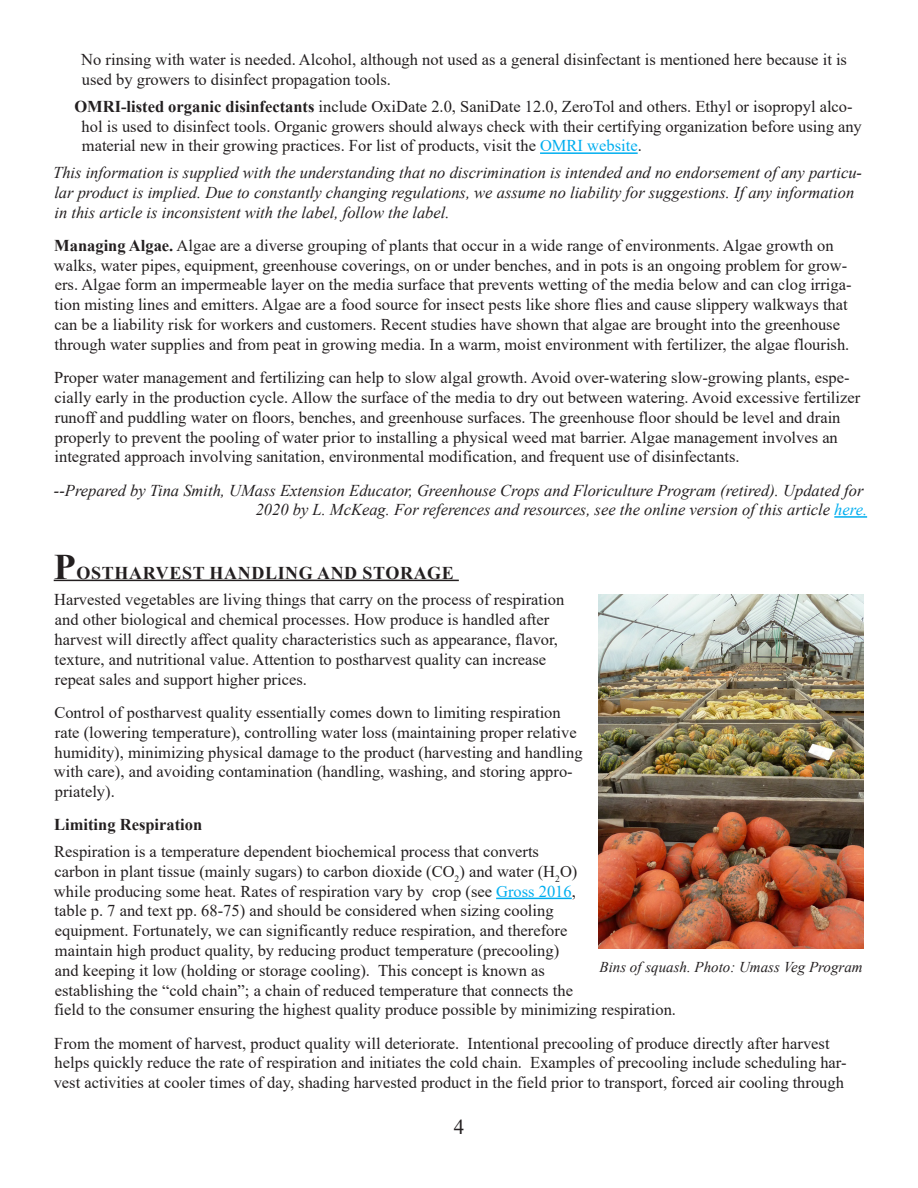
<style>
.page{position:relative;width:918px;height:1188px;background:#fff}
.page>*{position:absolute;margin:0;border:0;box-sizing:border-box;transform-origin:0 0}
.t1{font:21px "Times New Roman";color:#231f20}
.t2{font:700 18px "Times New Roman";letter-spacing:.035em;color:#231f20}
.Main_text{font:16.5px/19.8px "Times New Roman";color:#231f20}
.Bulleted_List{font:16.5px/19.8px "Times New Roman";color:#231f20}
.Main_text-2{font:italic 16.5px/19.8px "Times New Roman";color:#231f20}
.Credits{font:italic 16.5px/19.8px "Times New Roman";color:#231f20;text-align:right}
.Paragraph_Heading{font:700 16.5px "Times New Roman";color:#231f20}
.t3{font:italic 15px "Times New Roman";color:#231f20}
.s1{font-weight:700}
.s2{color:#00aeef}
.s3{font-size:36px}
</style>
<div class="page">
<hr style="left:540px;top:152px;width:98px;height:2px;background:#00aeef">
<hr style="left:834px;top:516px;width:33px;height:2px;background:#00aeef">
<hr style="left:54px;top:580px;width:405px;height:1px;background:#231f20">
<hr style="left:496px;top:898px;width:76px;height:1px;background:#00aeef">
<img style="left:598px;top:594px;width:266px;height:354px">
<p class="Bulleted_List" style="left:81px;top:49px;width:767px">No rinsing with water is needed. Alcohol, although not used as a general disinfectant is mentioned here because it is used by growers to disinfect propagation tools.</p>
<p class="Bulleted_List" style="left:82px;top:96px;width:782px;text-indent:-7px"><span class="s1">OMRI-listed organic disinfectants</span> include OxiDate 2.0, SaniDate 12.0, ZeroTol and others. Ethyl or isopropyl alco&shy;hol is used to disinfect tools. Organic growers should always check with their certifying organization before using any material new in their growing practices. For list of products, visit the <span class="s2">OMRI website</span>.</p>
<p class="Main_text-2" style="left:53px;top:162px;width:810px">This information is supplied with the understanding that no discrimination is intended and no endorsement of any particu&shy;lar product is implied. Due to constantly changing regulations, we assume no liability for suggestions. If any information in this article is inconsistent with the label, follow the label.</p>
<p class="Main_text" style="left:54px;top:235px;width:799px"><span class="s1">Managing Algae.</span> Algae are a diverse grouping of plants that occur in a wide range of environments. Algae growth on walks, water pipes, equipment, greenhouse coverings, on or under benches, and in pots is an ongoing problem for grow&shy;ers. Algae form an impermeable layer on the media surface that prevents wetting of the media below and can clog irriga&shy;tion misting lines and emitters. Algae are a food source for insect pests like shore flies and cause slippery walkways that can be a liability risk for workers and customers. Recent studies have shown that algae are brought into the greenhouse through water supplies and from peat in growing media. In a warm, moist environment with fertilizer, the algae flourish.</p>
<p class="Main_text" style="left:54px;top:367px;width:807px">Proper water management and fertilizing can help to slow algal growth. Avoid over-watering slow-growing plants, espe&shy;cially early in the production cycle. Allow the surface of the media to dry out between watering. Avoid excessive fertilizer runoff and puddling water on floors, benches, and greenhouse surfaces. The greenhouse floor should be level and drain properly to prevent the pooling of water prior to installing a physical weed mat barrier. Algae management involves an integrated approach involving sanitation, environmental modification, and frequent use of disinfectants.</p>
<p class="Credits" style="left:54px;top:480px;width:815px">--Prepared by Tina Smith, UMass Extension Educator, Greenhouse Crops and Floriculture Program (retired). Updated for<br>2020 by L. McKeag. For references and resources, see the online version of this article <span class="s2">here.</span></p>
<p class="t2" style="left:54px;top:560px;width:402px"><span class="s3">P</span>OSTHARVEST HANDLING AND STORAGE</p>
<p class="Main_text" style="left:54px;top:589px;width:512px">Harvested vegetables are living things that carry on the process of respiration and other biological and chemical processes. How produce is handled after harvest will directly affect quality characteristics such as appearance, flavor, texture, and nutritional value. Attention to postharvest quality can increase repeat sales and support higher prices.</p>
<p class="Main_text" style="left:54px;top:702px;width:530px">Control of postharvest quality essentially comes down to limiting respiration rate (lowering temperature), controlling water loss (maintaining proper relative humidity), minimizing physical damage to the product (harvesting and handling with care), and avoiding contamination (handling, washing, and storing appro&shy;priately).</p>
<p class="Paragraph_Heading" style="left:54px;top:813px;width:150px">Limiting Respiration</p>
<p class="Main_text" style="left:54px;top:841px;width:624px">Respiration is a temperature dependent biochemical process that converts<br>carbon in plant tissue (mainly sugars) to carbon dioxide (CO<sub>2</sub>) and water (H<sub>2</sub>O)<br>while producing some heat. Rates of respiration vary by crop (see <span class="s2">Gross 2016</span>,<br>table p. 7 and text pp. 68-75) and should be considered when sizing cooling<br>equipment. Fortunately, we can significantly reduce respiration, and therefore<br>maintain high product quality, by reducing product temperature (precooling)<br>and keeping it low (holding or storage cooling). This concept is known as<br>establishing the “cold chain”; a chain of reduced temperature that connects the<br>field to the consumer ensuring the highest quality produce possible by minimizing respiration.</p>
<p class="Main_text" style="left:54px;top:1033px;width:794px">From the moment of harvest, product quality will deteriorate. Intentional precooling of produce directly after harvest helps quickly reduce the rate of respiration and initiates the cold chain. Examples of precooling include scheduling har&shy;vest activities at cooler times of day, shading harvested product in the field prior to transport, forced air cooling through</p>
<p class="t3" style="left:600px;top:957px;width:265px">Bins of squash. Photo: Umass Veg Program</p>
<p class="t1" style="left:454px;top:1112px;width:12px">4</p>
</div>
